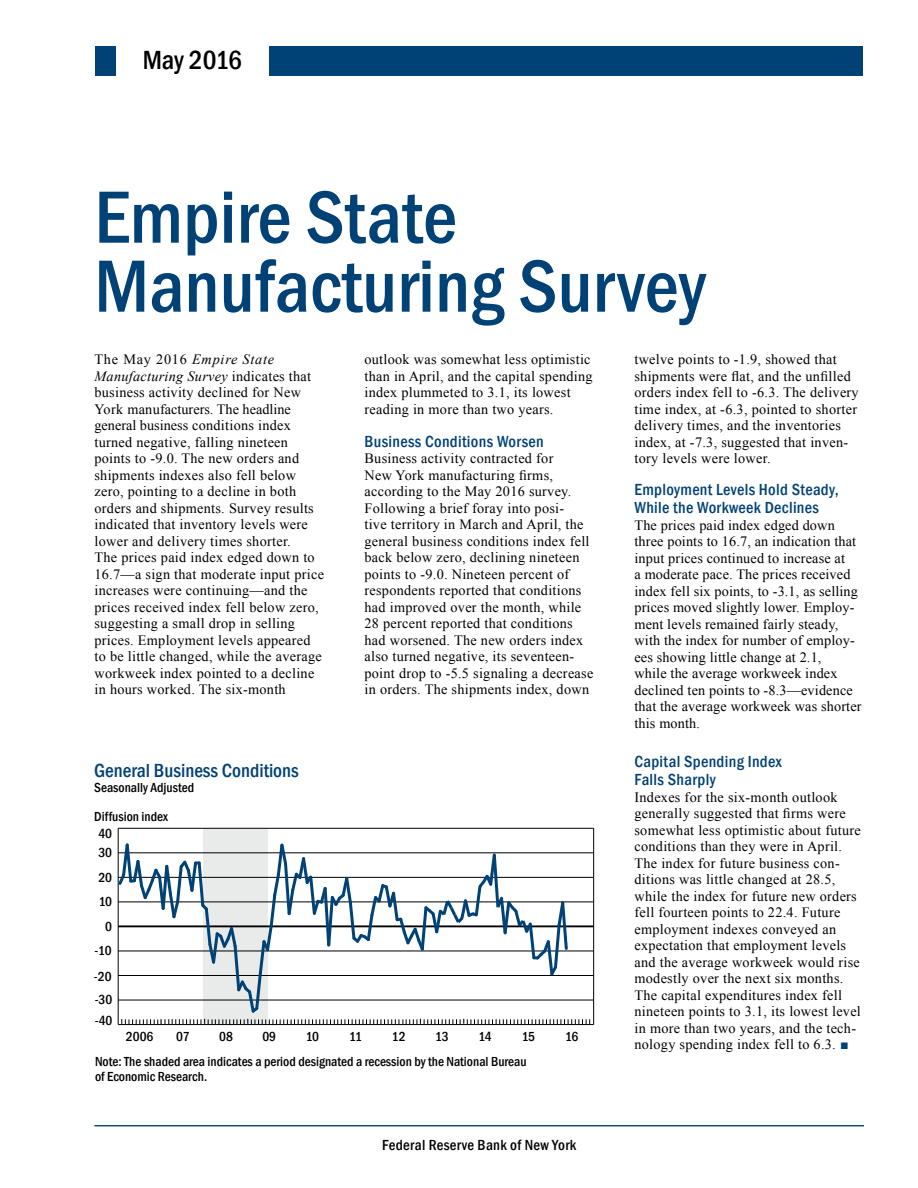
<style>
.page{position:relative;width:918px;height:1188px;background:#fff}
.page>*{position:absolute;margin:0;border:0;box-sizing:border-box;transform-origin:0 0}
.t1{font:500 condensed 76.5px/69px "Franklin Gothic";color:#004176}
.t2{font:500 condensed 27px "Franklin Gothic";letter-spacing:-.01em;color:#000}
.t3{font:500 condensed 19.5px "Franklin Gothic";color:#004176}
.t4{font:500 condensed 16.5px/18px "Franklin Gothic";letter-spacing:.02em;color:#004176}
.t5{font:500 condensed 15px "Franklin Gothic";letter-spacing:.02em;color:#000}
.t6{font:14.25px/16.5px "Times New Roman";letter-spacing:.02em;color:#000}
.t7{font:500 condensed 13.5px/15px "Franklin Gothic";color:#000}
.s1{font-style:italic}
.s2{color:#004176}
</style>
<div class="page">
<div style="left:95px;top:46px;width:768px;height:30px;background:#004176"></div>
<div style="left:116px;top:44px;width:152px;height:32px;background:#fff"></div>
<hr style="left:94px;top:1125px;width:770px;height:1px;background:#004176">
<div style="left:203px;top:828px;width:65px;height:197px;background:#e9eaea"></div>
<hr style="left:118px;top:828px;width:1px;height:197px;background:#000">
<hr style="left:118px;top:1024px;width:475px;height:1px;background:#000">
<hr style="left:118px;top:1000px;width:475px;height:1px;background:#000">
<hr style="left:118px;top:975px;width:475px;height:1px;background:#000">
<hr style="left:118px;top:951px;width:475px;height:1px;background:#000">
<hr style="left:118px;top:926px;width:475px;height:1px;background:#000">
<hr style="left:118px;top:902px;width:475px;height:1px;background:#000">
<hr style="left:118px;top:877px;width:475px;height:1px;background:#000">
<hr style="left:118px;top:852px;width:475px;height:1px;background:#000">
<hr style="left:118px;top:828px;width:475px;height:1px;background:#000">
<svg style="left:117px;top:842px;width:473px;height:183px"></svg>
<hr style="left:593px;top:828px;width:1px;height:197px;background:#000">
<h2 class="t2" style="left:143px;top:43px;width:101px">May 2016</h2>
<h1 class="t1" style="left:94px;top:182px;width:613px">Empire State<br>Manufacturing Survey</h1>
<p class="t6" style="left:94px;top:351px;width:231px">The May 2016 <span class="s1">Empire State Manufacturing Survey</span> indicates that business activity declined for New York manufacturers. The headline general business conditions index turned negative, falling nineteen points to -9.0. The new orders and shipments indexes also fell below zero, pointing to a decline in both orders and shipments. Survey results indicated that inventory levels were lower and delivery times shorter.<br>The prices paid index edged down to 16.7—a sign that moderate input price increases were continuing—and the prices received index fell below zero, suggesting a small drop in selling prices. Employment levels appeared to be little changed, while the average workweek index pointed to a decline in hours worked. The six-month</p>
<p class="t6" style="left:364px;top:351px;width:230px">outlook was somewhat less optimistic than in April, and the capital spending index plummeted to 3.1, its lowest reading in more than two years.</p>
<p class="t4" style="left:364px;top:432px;width:181px">Business Conditions Worsen</p>
<p class="t6" style="left:364px;top:450px;width:230px">Business activity contracted for<br>New York manufacturing firms, according to the May 2016 survey.<br>Following a brief foray into posi-<br>tive territory in March and April, the general business conditions index fell back below zero, declining nineteen points to -9.0. Nineteen percent of respondents reported that conditions had improved over the month, while 28 percent reported that conditions had worsened. The new orders index also turned negative, its seventeen&shy;point drop to -5.5 signaling a decrease in orders. The shipments index, down</p>
<h3 class="t3" style="left:94px;top:758px;width:206px">General Business Conditions</h3>
<p class="t7" style="left:94px;top:780px;width:102px">Seasonally Adjusted</p>
<p class="t7" style="left:94px;top:809px;width:75px">Diffusion index</p>
<p class="t7" style="left:98px;top:826px;width:15px">40</p>
<p class="t7" style="left:98px;top:845px;width:15px">30</p>
<p class="t7" style="left:98px;top:870px;width:15px">20</p>
<p class="t7" style="left:99px;top:894px;width:15px">10</p>
<p class="t7" style="left:105px;top:919px;width:8px">0</p>
<p class="t7" style="left:94px;top:943px;width:19px">-10</p>
<p class="t7" style="left:94px;top:969px;width:19px">-20</p>
<p class="t7" style="left:95px;top:992px;width:19px">-30</p>
<p class="t7" style="left:95px;top:1013px;width:19px">-40</p>
<p class="t7" style="left:126px;top:1029px;width:29px">2006</p>
<p class="t7" style="left:176px;top:1029px;width:15px">07</p>
<p class="t7" style="left:219px;top:1029px;width:15px">08</p>
<p class="t7" style="left:262px;top:1029px;width:15px">09</p>
<p class="t7" style="left:306px;top:1029px;width:15px">10</p>
<p class="t7" style="left:349px;top:1029px;width:15px">11</p>
<p class="t7" style="left:392px;top:1029px;width:15px">12</p>
<p class="t7" style="left:435px;top:1029px;width:15px">13</p>
<p class="t7" style="left:479px;top:1029px;width:15px">14</p>
<p class="t7" style="left:522px;top:1029px;width:15px">15</p>
<p class="t7" style="left:565px;top:1029px;width:15px">16</p>
<p class="t7" style="left:95px;top:1054px;width:433px">Note: The shaded area indicates a period designated a recession by the National Bureau of Economic Research.</p>
<p class="t5" style="left:382px;top:1135px;width:196px">Federal Reserve Bank of New York</p>
<p class="t6" style="left:634px;top:351px;width:226px">twelve points to -1.9, showed that shipments were flat, and the unfilled orders index fell to -6.3. The delivery time index, at -6.3, pointed to shorter delivery times, and the inventories index, at -7.3, suggested that inven&shy;tory levels were lower.</p>
<p class="t4" style="left:634px;top:481px;width:206px">Employment Levels Hold Steady,<br>While the Workweek Declines</p>
<p class="t6" style="left:634px;top:516px;width:229px">The prices paid index edged down three points to 16.7, an indication that input prices continued to increase at<br>a moderate pace. The prices received index fell six points, to -3.1, as selling prices moved slightly lower. Employ&shy;ment levels remained fairly steady, with the index for number of employ&shy;ees showing little change at 2.1,<br>while the average workweek index declined ten points to -8.3—evidence that the average workweek was shorter this month.</p>
<p class="t4" style="left:634px;top:753px;width:149px">Capital Spending Index<br>Falls Sharply</p>
<p class="t6" style="left:634px;top:789px;width:228px">Indexes for the six-month outlook generally suggested that firms were somewhat less optimistic about future conditions than they were in April.<br>The index for future business con&shy;ditions was little changed at 28.5, while the index for future new orders fell fourteen points to 22.4. Future employment indexes conveyed an expectation that employment levels and the average workweek would rise modestly over the next six months.<br>The capital expenditures index fell nineteen points to 3.1, its lowest level in more than two years, and the tech&shy;nology spending index fell to 6.3. <span class="s2">■</span></p>
</div>
